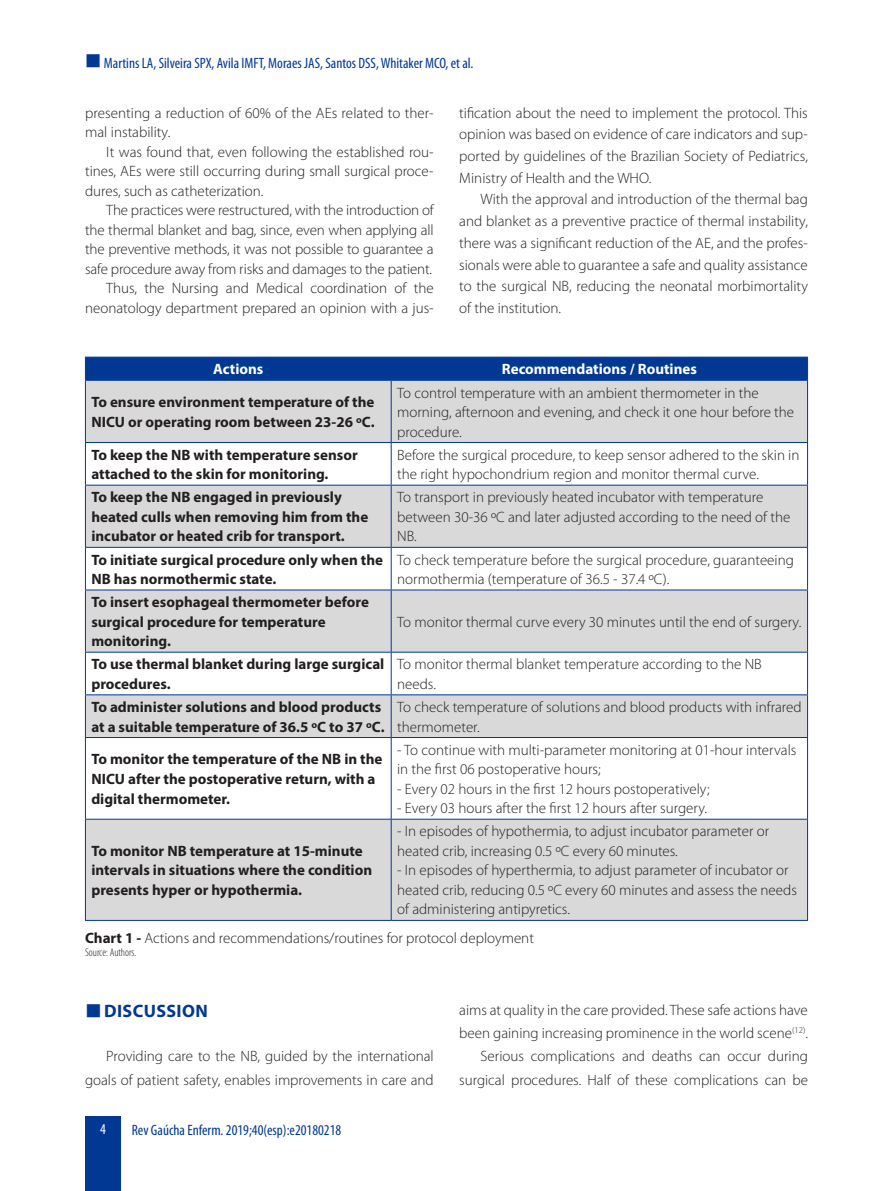
<style>
.page{position:relative;width:893px;height:1191px;background:#fff}
.page>*{position:absolute;margin:0;border:0;box-sizing:border-box;transform-origin:0 0}
.t1{font:700 18px "Myriad Pro";letter-spacing:.02em;color:#003894}
.texto{font:300 15px/21.8px "Myriad Pro";color:#231f20;text-align:justify}
.tabela_texto{font:300 15px/19.5px "Myriad Pro";color:#231f20}
.tabela_texto-2{font:700 15px/19.5px "Myriad Pro";color:#231f20}
.t2{font:condensed 15px "Myriad Pro";color:#003894}
.legendas{font:300 15px "Myriad Pro";color:#231f20}
.tabela_título{font:700 15px "Myriad Pro";color:#fff}
.t3{font:condensed 15px "Myriad Pro";color:#fff}
.rodapé{font:300 condensed 11.25px "Myriad Pro";color:#231f20}
.s1{font-weight:700}
</style>
<div class="page">
<div style="left:85px;top:1116px;width:36px;height:75px;background:#003894"></div>
<svg style="left:86px;top:381px;width:721px;height:539px;fill:#d9d9d9"></svg>
<div style="left:85px;top:357px;width:723px;height:23px;background:#003894"></div>
<hr style="left:85px;top:380px;width:306px;height:1px;background:#003894">
<hr style="left:85px;top:381px;width:1px;height:61px;background:#003894">
<hr style="left:391px;top:380px;width:417px;height:1px;background:#003894">
<hr style="left:391px;top:381px;width:1px;height:61px;background:#003894">
<hr style="left:807px;top:381px;width:1px;height:61px;background:#003894">
<hr style="left:85px;top:442px;width:306px;height:1px;background:#003894">
<hr style="left:85px;top:443px;width:1px;height:42px;background:#003894">
<hr style="left:391px;top:442px;width:417px;height:1px;background:#003894">
<hr style="left:391px;top:443px;width:1px;height:42px;background:#003894">
<hr style="left:807px;top:443px;width:1px;height:42px;background:#003894">
<hr style="left:85px;top:485px;width:306px;height:1px;background:#003894">
<hr style="left:85px;top:485px;width:1px;height:62px;background:#003894">
<hr style="left:391px;top:485px;width:417px;height:1px;background:#003894">
<hr style="left:391px;top:485px;width:1px;height:62px;background:#003894">
<hr style="left:807px;top:485px;width:1px;height:62px;background:#003894">
<hr style="left:85px;top:547px;width:306px;height:1px;background:#003894">
<hr style="left:85px;top:548px;width:1px;height:41px;background:#003894">
<hr style="left:391px;top:547px;width:417px;height:1px;background:#003894">
<hr style="left:391px;top:548px;width:1px;height:41px;background:#003894">
<hr style="left:807px;top:548px;width:1px;height:41px;background:#003894">
<hr style="left:85px;top:589px;width:306px;height:1px;background:#003894">
<hr style="left:85px;top:590px;width:1px;height:62px;background:#003894">
<hr style="left:391px;top:589px;width:417px;height:1px;background:#003894">
<hr style="left:391px;top:590px;width:1px;height:62px;background:#003894">
<hr style="left:807px;top:590px;width:1px;height:62px;background:#003894">
<hr style="left:85px;top:652px;width:306px;height:1px;background:#003894">
<hr style="left:85px;top:652px;width:1px;height:42px;background:#003894">
<hr style="left:391px;top:652px;width:417px;height:1px;background:#003894">
<hr style="left:391px;top:652px;width:1px;height:42px;background:#003894">
<hr style="left:807px;top:652px;width:1px;height:42px;background:#003894">
<hr style="left:85px;top:694px;width:306px;height:1px;background:#003894">
<hr style="left:85px;top:695px;width:1px;height:42px;background:#003894">
<hr style="left:391px;top:694px;width:417px;height:1px;background:#003894">
<hr style="left:391px;top:695px;width:1px;height:42px;background:#003894">
<hr style="left:807px;top:695px;width:1px;height:42px;background:#003894">
<hr style="left:85px;top:737px;width:306px;height:1px;background:#003894">
<hr style="left:85px;top:738px;width:1px;height:81px;background:#003894">
<hr style="left:391px;top:737px;width:417px;height:1px;background:#003894">
<hr style="left:391px;top:738px;width:1px;height:81px;background:#003894">
<hr style="left:807px;top:738px;width:1px;height:81px;background:#003894">
<hr style="left:85px;top:819px;width:306px;height:1px;background:#003894">
<hr style="left:85px;top:819px;width:1px;height:101px;background:#003894">
<hr style="left:391px;top:819px;width:417px;height:1px;background:#003894">
<hr style="left:391px;top:819px;width:1px;height:101px;background:#003894">
<hr style="left:807px;top:819px;width:1px;height:101px;background:#003894">
<hr style="left:85px;top:920px;width:306px;height:1px;background:#003894">
<hr style="left:391px;top:920px;width:417px;height:1px;background:#003894">
<p class="t2" style="left:104px;top:55px;width:371px">Martins LA, Silveira SPX, Avila IMFT, Moraes JAS, Santos DSS, Whitaker MCO, et al.</p>
<p class="texto" style="left:85px;top:103px;width:350px;line-height:19.5px">presenting a reduction of 60% of the AEs related to ther&shy;mal instability.</p>
<p class="texto" style="left:85px;top:142px;width:350px;line-height:19.5px;text-indent:21px">It was found that, even following the established rou&shy;tines, AEs were still occurring during small surgical proce&shy;dures, such as catheterization.</p>
<p class="texto" style="left:85px;top:201px;width:350px;line-height:19.5px;text-indent:21px">The practices were restructured, with the introduction of the thermal blanket and bag, since, even when applying all the preventive methods, it was not possible to guarantee a safe procedure away from risks and damages to the patient.</p>
<p class="texto" style="left:85px;top:279px;width:350px;line-height:19.5px;text-align:right">Thus, the Nursing and Medical coordination of the neonatology department prepared an opinion with a jus-</p>
<p class="texto" style="left:459px;top:102px;width:350px">tification about the need to implement the protocol. This opinion was based on evidence of care indicators and sup&shy;ported by guidelines of the Brazilian Society of Pediatrics, Ministry of Health and the WHO.</p>
<p class="texto" style="left:459px;top:189px;width:350px;text-indent:21px">With the approval and introduction of the thermal bag and blanket as a preventive practice of thermal instability, there was a significant reduction of the AE, and the profes&shy;sionals were able to guarantee a safe and quality assistance to the surgical NB, reducing the neonatal morbimortality of the institution.</p>
<p class="tabela_título" style="left:213px;top:359px;width:52px">Actions</p>
<p class="tabela_título" style="left:502px;top:359px;width:197px">Recommendations / Routines</p>
<p class="tabela_texto-2" style="left:91px;top:392px;width:285px">To ensure environment temperature of the<br>NICU or operating room between 23-26 ºC.</p>
<p class="tabela_texto" style="left:397px;top:383px;width:398px">To control temperature with an ambient thermometer in the morning, afternoon and evening, and check it one hour before the procedure.</p>
<p class="tabela_texto-2" style="left:91px;top:444px;width:268px">To keep the NB with temperature sensor attached to the skin for monitoring.</p>
<p class="tabela_texto" style="left:397px;top:445px;width:404px">Before the surgical procedure, to keep sensor adhered to the skin in the right hypochondrium region and monitor thermal curve.</p>
<p class="tabela_texto-2" style="left:91px;top:487px;width:278px">To keep the NB engaged in previously heated culls when removing him from the incubator or heated crib for transport.</p>
<p class="tabela_texto" style="left:397px;top:488px;width:395px">To transport in previously heated incubator with temperature between 30-36 ºC and later adjusted according to the need of the<br>NB.</p>
<p class="tabela_texto-2" style="left:91px;top:549px;width:293px">To initiate surgical procedure only when the<br>NB has normothermic state.</p>
<p class="tabela_texto" style="left:397px;top:550px;width:398px">To check temperature before the surgical procedure, guaranteeing normothermia (temperature of 36.5 - 37.4 ºC).</p>
<p class="tabela_texto-2" style="left:91px;top:592px;width:279px">To insert esophageal thermometer before surgical procedure for temperature monitoring.</p>
<p class="tabela_texto" style="left:397px;top:612px;width:406px">To monitor thermal curve every 30 minutes until the end of surgery.</p>
<p class="tabela_texto-2" style="left:91px;top:654px;width:294px">To use thermal blanket during large surgical procedures.</p>
<p class="tabela_texto" style="left:397px;top:655px;width:366px">To monitor thermal blanket temperature according to the NB needs.</p>
<p class="tabela_texto-2" style="left:91px;top:697px;width:295px">To administer solutions and blood products at a suitable temperature of 36.5 ºC to 37 ºC.</p>
<p class="tabela_texto" style="left:397px;top:697px;width:406px">To check temperature of solutions and blood products with infrared thermometer.</p>
<p class="tabela_texto-2" style="left:91px;top:749px;width:293px">To monitor the temperature of the NB in the<br>NICU after the postoperative return, with a digital thermometer.</p>
<p class="tabela_texto" style="left:397px;top:740px;width:401px">- To continue with multi-parameter monitoring at 01-hour intervals in the first 06 postoperative hours;</p>
<p class="tabela_texto" style="left:397px;top:779px;width:314px">- Every 02 hours in the first 12 hours postoperatively;</p>
<p class="tabela_texto" style="left:397px;top:798px;width:311px">- Every 03 hours after the first 12 hours after surgery.</p>
<p class="tabela_texto" style="left:397px;top:822px;width:374px">- In episodes of hypothermia, to adjust incubator parameter or heated crib, increasing 0.5 ºC every 60 minutes.</p>
<p class="tabela_texto" style="left:397px;top:861px;width:401px">- In episodes of hyperthermia, to adjust parameter of incubator or heated crib, reducing 0.5 ºC every 60 minutes and assess the needs of administering antipyretics.</p>
<p class="legendas" style="left:85px;top:929px;width:450px"><span class="s1">Chart 1 -</span> Actions and recommendations/routines for protocol deployment</p>
<p class="rodapé" style="left:85px;top:946px;width:53px">Source: Authors.</p>
<p class="tabela_texto-2" style="left:91px;top:840px;width:282px">To monitor NB temperature at 15-minute intervals in situations where the condition presents hyper or hypothermia.</p>
<p class="t1" style="left:104px;top:999px;width:105px">DISCUSSION</p>
<p class="texto" style="left:85px;top:1044px;width:350px;line-height:23.9px;text-align:right">Providing care to the NB, guided by the international goals of patient safety, enables improvements in care and</p>
<p class="t3" style="left:100px;top:1121px;width:7px">4</p>
<p class="t2" style="left:132px;top:1122px;width:211px">Rev Gaúcha Enferm. 2019;40(esp):e20180218</p>
<p class="texto" style="left:459px;top:998px;width:350px;line-height:23.2px">aims at quality in the care provided. These safe actions have been gaining increasing prominence in the world scene<sup>(12)</sup>.</p>
<p class="texto" style="left:459px;top:1045px;width:350px;line-height:23.2px;text-align:right">Serious complications and deaths can occur during surgical procedures. Half of these complications can be</p>
</div>
